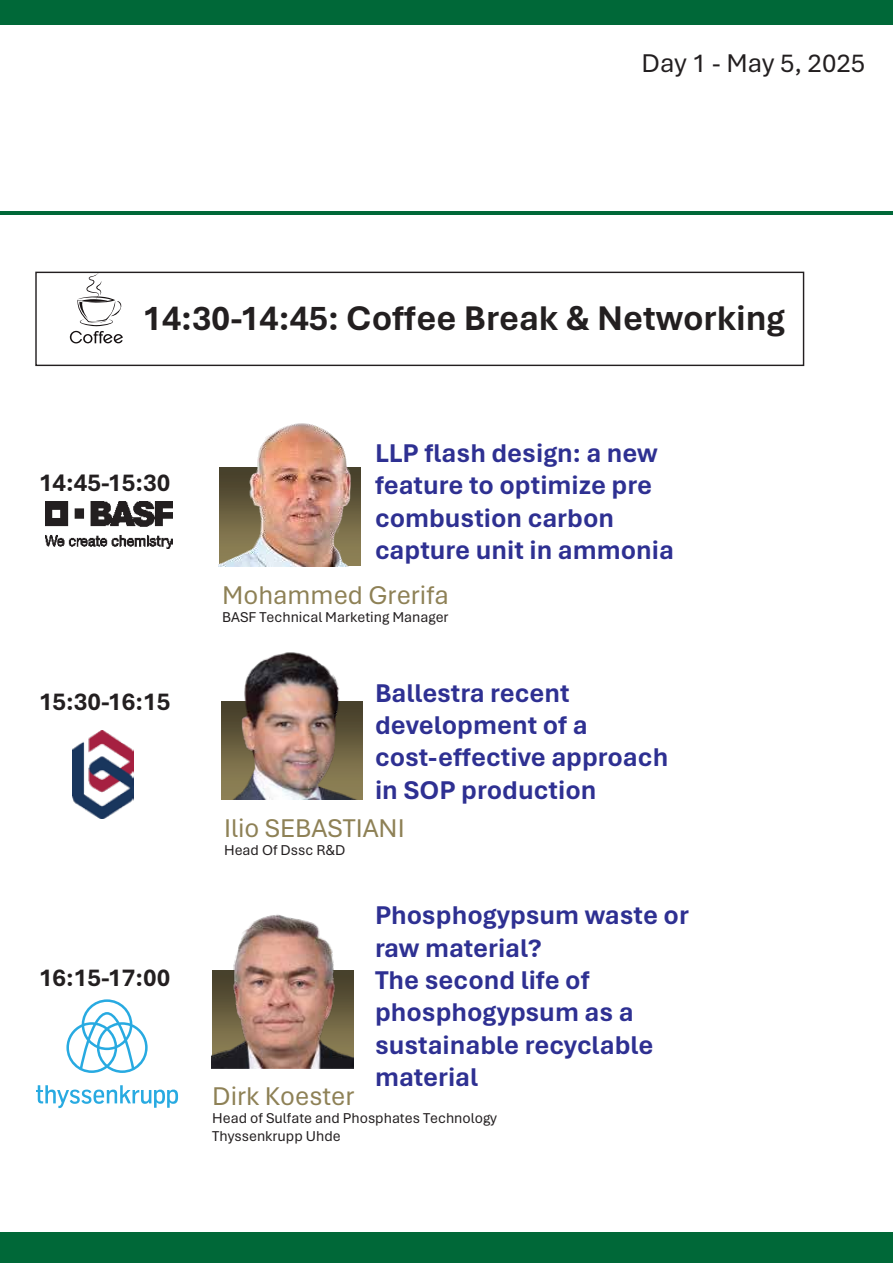
<style>
.page{position:relative;width:893px;height:1263px;background:#fff}
.page>*{position:absolute;margin:0;border:0;box-sizing:border-box;transform-origin:0 0}
.t1{font:700 36px "Aptos";color:#231f20}
.t2{font:700 27px/32.4px "Aptos";color:#2e3092}
.t3{font:27px "Aptos";color:#8e8156}
.t4{font:27px "Aptos";color:#231f20}
.t5{font:700 25.5px "Aptos";color:#231f20}
.t6{font:15px/18px "Aptos";color:#231f20}
</style>
<div class="page">
<div style="left:0;top:0;width:893px;height:24px;background:#006838"></div>
<div style="left:0;top:1232px;width:893px;height:31px;background:#006838"></div>
<img style="left:212px;top:914px;width:142px;height:154px">
<img style="left:221px;top:652px;width:142px;height:147px">
<svg style="left:70px;top:274px;width:53px;height:69px"></svg>
<hr style="left:0;top:211px;width:893px;height:3px;background:#006838">
<img style="left:46px;top:502px;width:126px;height:46px">
<img style="left:73px;top:730px;width:60px;height:88px">
<svg style="left:66px;top:999px;width:82px;height:74px"></svg>
<svg style="left:36px;top:1085px;width:142px;height:23px"></svg>
<img style="left:219px;top:423px;width:142px;height:143px">
<div style="left:35px;top:272px;width:769px;height:94px;border:1px solid #231f20"></div>
<p class="t4" style="left:642px;top:45px;width:225px">Day 1 - May 5, 2025</p>
<h1 class="t1" style="left:143px;top:294px;width:644px">14:30-14:45: Coffee Break &amp; Networking</h1>
<p class="t5" style="left:39px;top:465px;width:133px">14:45-15:30</p>
<p class="t5" style="left:39px;top:684px;width:133px">15:30-16:15</p>
<p class="t5" style="left:39px;top:961px;width:133px">16:15-17:00</p>
<p class="t2" style="left:375px;top:436px;width:300px">LLP flash design: a new feature to optimize pre combustion carbon capture unit in ammonia</p>
<p class="t3" style="left:222px;top:576px;width:228px">Mohammed Grerifa</p>
<p class="t6" style="left:222px;top:607px;width:228px">BASF Technical Marketing Manager</p>
<p class="t2" style="left:375px;top:675px;width:295px">Ballestra recent development of a cost-effective approach in SOP production</p>
<p class="t3" style="left:224px;top:810px;width:182px">Ilio SEBASTIANI</p>
<p class="t6" style="left:224px;top:841px;width:123px">Head Of Dssc R&amp;D</p>
<p class="t2" style="left:375px;top:898px;width:315px">Phosphogypsum waste or raw material?<br>The second life of phosphogypsum as a sustainable recyclable material</p>
<p class="t3" style="left:212px;top:1077px;width:144px">Dirk Koester</p>
<p class="t6" style="left:212px;top:1108px;width:286px">Head of Sulfate and Phosphates Technology<br>Thyssenkrupp Uhde</p>
</div>
